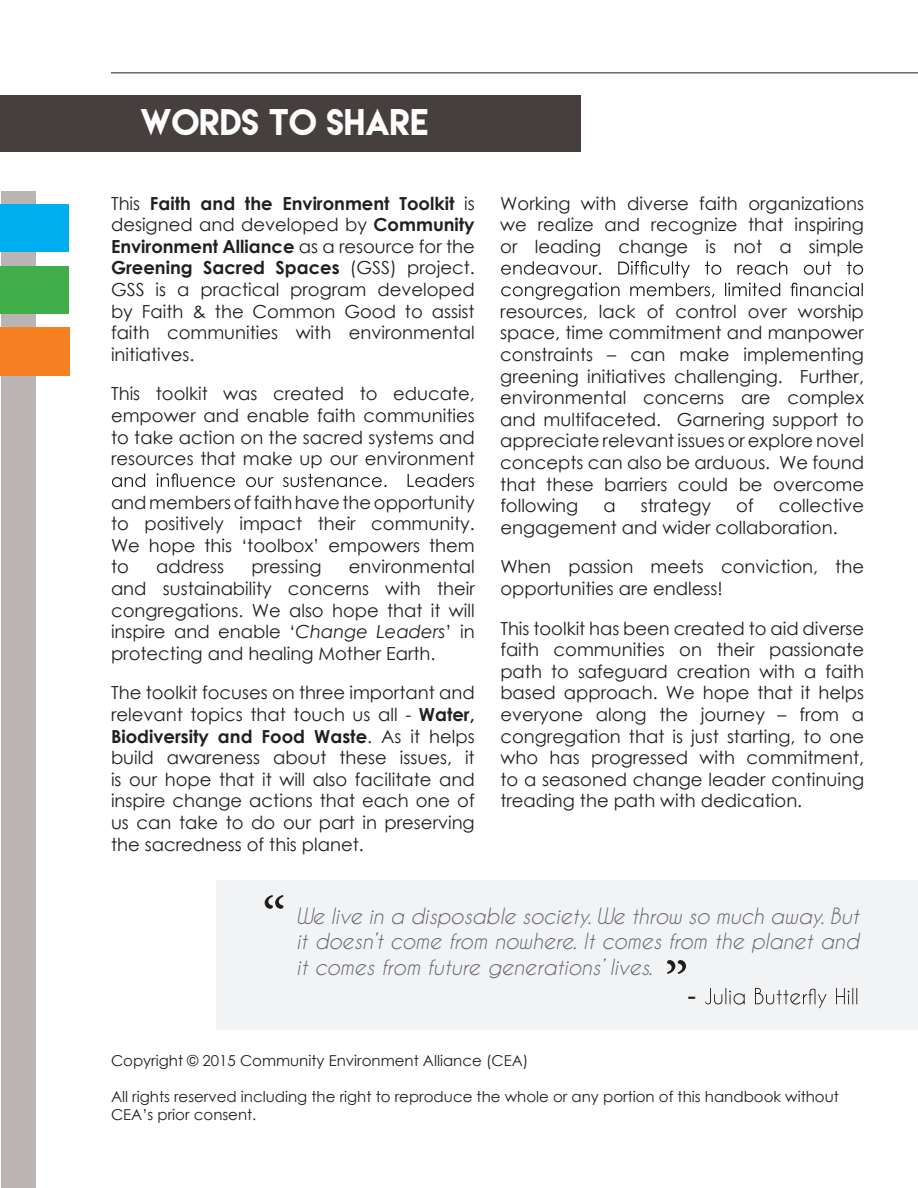
<style>
.page{position:relative;width:918px;height:1188px;background:#fff}
.page>*{position:absolute;margin:0;border:0;box-sizing:border-box;transform-origin:0 0}
.t1{font:60px "Minion Pro";color:#241e1b}
.t2{font:33px "Lemon Milk";color:#fff}
.t3{font:italic 21px/25.2px "Caviar Dreams";color:#636366;text-align:justify}
.t4{font:700 21px "Caviar Dreams";color:#241e1b}
.t5{font:18px/21.6px "Century Gothic";color:#231f20;text-align:justify}
.t6{font:15px/18px "Century Gothic";color:#231f20}
.s1{font-weight:700}
.s2{font-style:italic}
</style>
<div class="page">
<div style="left:216px;top:880px;width:702px;height:149px;background:#f2f3f4"></div>
<div style="left:1px;top:191px;width:34px;height:997px;background:#bab5b4"></div>
<svg style="left:112px;top:473px;width:362px;height:14px"></svg>
<svg style="left:501px;top:261px;width:362px;height:39px"></svg>
<hr style="left:111px;top:72px;width:807px;height:2px;background:#060504">
<div style="left:0;top:95px;width:580px;height:57px;background:#45403d"></div>
<svg style="left:705px;top:988px;width:152px;height:20px"></svg>
<div style="left:0;top:204px;width:69px;height:48px;background:#00aeef"></div>
<div style="left:0;top:266px;width:69px;height:48px;background:#40ae49"></div>
<div style="left:0;top:328px;width:70px;height:48px;background:#f57f21"></div>
<h2 class="t2" style="left:140px;top:100px;width:290px">WORDS TO SHARE</h2>
<p class="t5" style="left:111px;top:192px;width:365px">This <span class="s1">Faith and the Environment Toolkit</span> is designed and developed by <span class="s1">Community Environment Alliance</span> as a resource for the <span class="s1">Greening Sacred Spaces</span> (GSS) project.<br>GSS is a practical program developed by Faith &amp; the Common Good to assist faith communities with environmental initiatives.</p>
<p class="t5" style="left:111px;top:383px;width:365px">This toolkit was created to educate, empower and enable faith communities to take action on the sacred systems and resources that make up our environment</p>
<p class="t5" style="left:111px;top:491px;width:365px">and members of faith have the opportunity to positively impact their community.<br>We hope this ‘toolbox’ empowers them to</p>
<p class="t5" style="left:111px;top:556px;width:365px;text-indent:238px">environmental and sustainability concerns with their congregations. We also hope that it will inspire and enable ‘<span class="s2">Change Leaders</span>’ in protecting and healing Mother Earth.</p>
<p class="t5" style="left:111px;top:682px;width:365px">The toolkit focuses on three important and relevant topics that touch us all - <span class="s1">Wa et ,r Biodiversity and Food Waste</span>. As it helps build awareness about these issues, it is our hope that it will also facilitate and inspire change actions that each one of us can take to do our part in preserving the sacredness of this planet.</p>
<p class="t5" style="left:156px;top:556px;width:70px">address</p>
<p class="t5" style="left:251px;top:556px;width:72px">pressing</p>
<p class="t5" style="left:500px;top:192px;width:365px">Working with diverse faith organizations we realize and recognize that inspiring or leading change is not a simple</p>
<p class="t5" style="left:500px;top:300px;width:365px">resources, lack of control over worship space, time commitment and manpower constraints – can make implementing greening initiatives challenging. Further, environmental concerns are complex and multifaceted. Garnering support to appreciate relevant issues or explore novel concepts can also be arduous. We found that these barriers could be overcome following</p>
<p class="t5" style="left:500px;top:495px;width:365px;text-indent:278px">collective engagement and wider collaboration.</p>
<p class="t5" style="left:500px;top:556px;width:365px">When passion meets conviction, the opportunities are endless!</p>
<p class="t5" style="left:500px;top:617px;width:365px">This toolkit has been created to aid diverse faith communities on their passionate path to safeguard creation with a faith based approach. We hope that it helps everyone along the journey – from a congregation that is just starting, to one who has progressed with commitment, to a seasoned change leader continuing treading the path with dedication.</p>
<p class="t5" style="left:603px;top:495px;width:14px">a</p>
<p class="t5" style="left:641px;top:495px;width:72px">strategy</p>
<p class="t5" style="left:736px;top:495px;width:19px">of</p>
<h1 class="t1" style="left:262px;top:879px;width:25px">“</h1>
<p class="t3" style="left:296px;top:904px;width:564px">We live in a disposable society. We throw so much away. But it doesn’t come from nowhere. It comes from the planet and it comes from future generations’ lives.</p>
<h1 class="t1" style="left:664px;top:943px;width:26px">”</h1>
<p class="t4" style="left:687px;top:984px;width:11px">-</p>
<p class="t6" style="left:111px;top:1051px;width:419px">Copyright © 2015 Community Environment Alliance (CEA)</p>
<p class="t6" style="left:111px;top:1087px;width:729px">All rights reserved including the right to reproduce the whole or any portion of this handbook without<br>CEA’s prior consent.</p>
</div>
